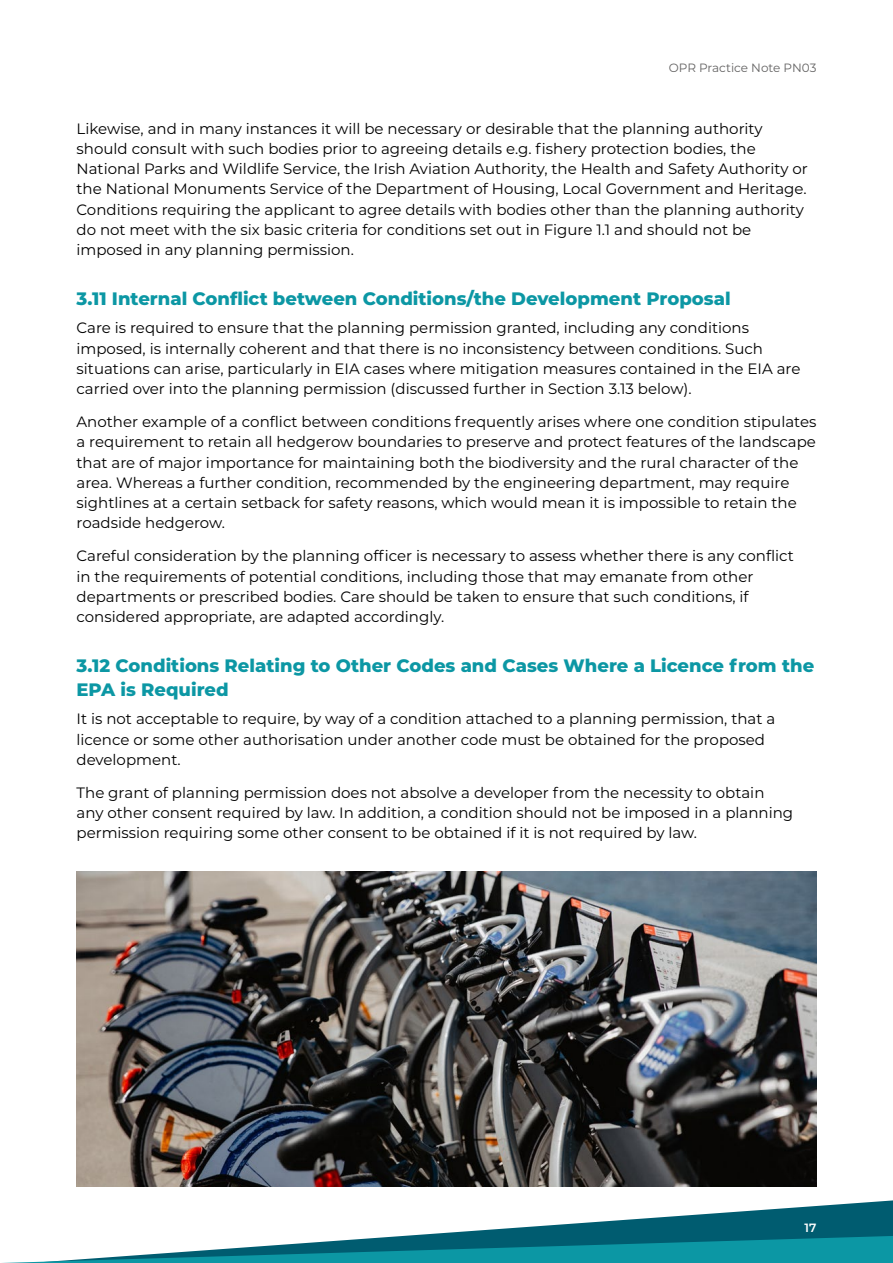
<style>
.page{position:relative;width:893px;height:1263px;background:#fff}
.page>*{position:absolute;margin:0;border:0;box-sizing:border-box;transform-origin:0 0}
.Subheadings_1{font:800 18px/24px "Montserrat";color:#0c97a4}
.Body_text{font:15px/20.2px "Montserrat";color:#000}
.t1{font:12px "Montserrat";color:#646363}
.t2{font:600 12px "Montserrat";color:#fff}
</style>
<div class="page">
<svg style="left:417px;top:1200px;width:476px;height:35px"></svg>
<svg style="left:2px;top:1235px;width:891px;height:28px"></svg>
<img style="left:77px;top:872px;width:739px;height:314px">
<p class="t1" style="left:669px;top:59px;width:149px">OPR Practice Note PN03</p>
<p class="Body_text" style="left:77px;top:118px;width:733px">Likewise, and in many instances it will be necessary or desirable that the planning authority should consult with such bodies prior to agreeing details e.g. fishery protection bodies, the National Parks and Wildlife Service, the Irish Aviation Authority, the Health and Safety Authority or the National Monuments Service of the Department of Housing, Local Government and Heritage.<br>Conditions requiring the applicant to agree details with bodies other than the planning authority do not meet with the six basic criteria for conditions set out in Figure 1.1 and should not be imposed in any planning permission.</p>
<p class="Subheadings_1" style="left:77px;top:285px;width:656px">3.11 Internal Conflict between Conditions/the Development Proposal</p>
<p class="Body_text" style="left:77px;top:317px;width:725px">Care is required to ensure that the planning permission granted, including any conditions imposed, is internally coherent and that there is no inconsistency between conditions. Such situations can arise, particularly in EIA cases where mitigation measures contained in the EIA are carried over into the planning permission (discussed further in Section 3.13 below).</p>
<p class="Body_text" style="left:77px;top:411px;width:741px">Another example of a conflict between conditions frequently arises where one condition stipulates a requirement to retain all hedgerow boundaries to preserve and protect features of the landscape that are of major importance for maintaining both the biodiversity and the rural character of the area. Whereas a further condition, recommended by the engineering department, may require sightlines at a certain setback for safety reasons, which would mean it is impossible to retain the roadside hedgerow.</p>
<p class="Body_text" style="left:77px;top:545px;width:719px">Careful consideration by the planning officer is necessary to assess whether there is any conflict in the requirements of potential conditions, including those that may emanate from other departments or prescribed bodies. Care should be taken to ensure that such conditions, if considered appropriate, are adapted accordingly.</p>
<p class="Subheadings_1" style="left:77px;top:652px;width:739px">3.12 Conditions Relating to Other Codes and Cases Where a Licence from the<br>EPA is Required</p>
<p class="Body_text" style="left:77px;top:708px;width:700px">It is not acceptable to require, by way of a condition attached to a planning permission, that a licence or some other authorisation under another code must be obtained for the proposed development.</p>
<p class="Body_text" style="left:77px;top:782px;width:718px">The grant of planning permission does not absolve a developer from the necessity to obtain any other consent required by law. In addition, a condition should not be imposed in a planning permission requiring some other consent to be obtained if it is not required by law.</p>
<p class="t2" style="left:805px;top:1219px;width:13px">17</p>
</div>
